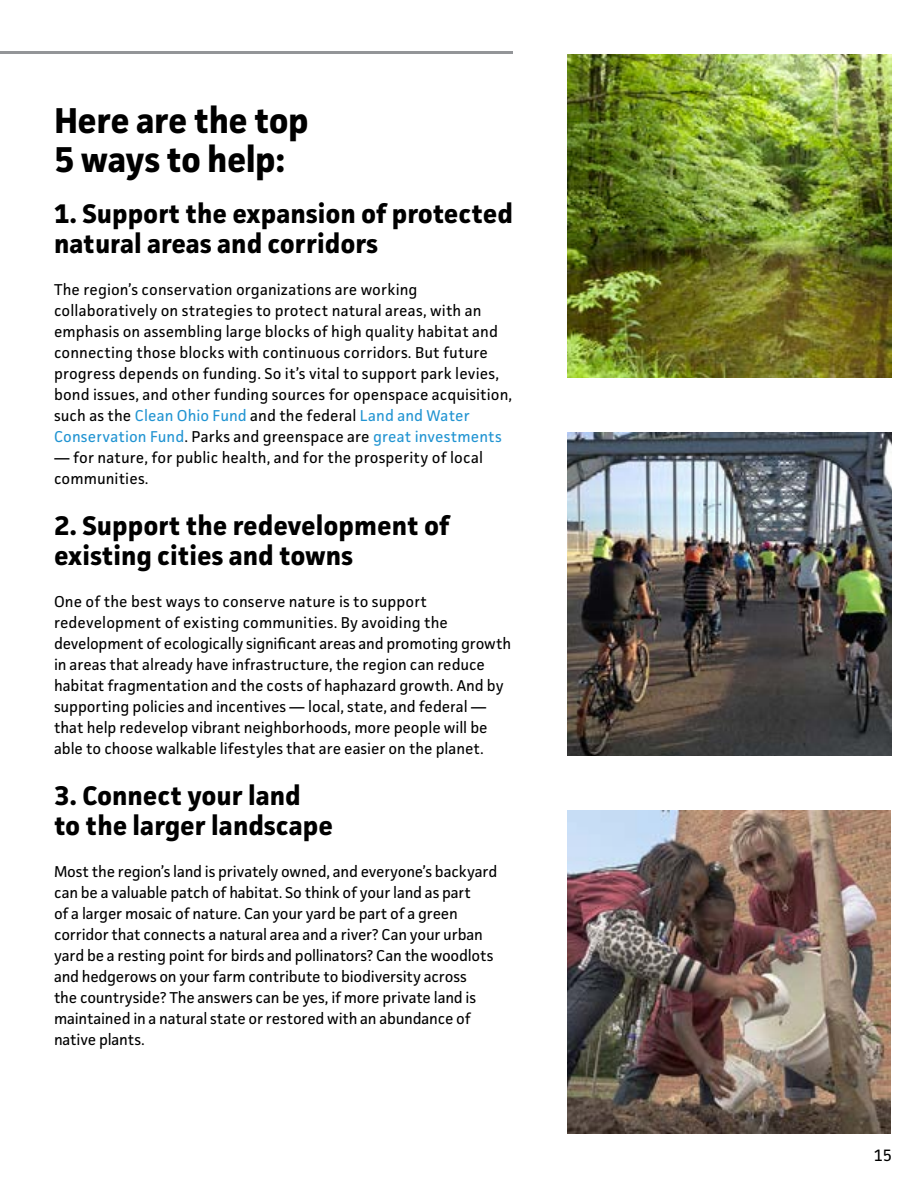
<style>
.page{position:relative;width:918px;height:1188px;background:#fff}
.page>*{position:absolute;margin:0;border:0;box-sizing:border-box;transform-origin:0 0}
.t1{font:700 36px/39px "Facit";letter-spacing:-.015em;color:#000}
.t2{font:700 27px/30px "Facit";color:#000}
.t3{font:16.5px "Facit";color:#000}
.t4{font:15.75px/21px "Facit";color:#000}
.s1{color:#2194d2}
</style>
<div class="page">
<img style="left:567px;top:54px;width:324px;height:324px">
<img style="left:567px;top:432px;width:324px;height:324px">
<img style="left:567px;top:810px;width:324px;height:324px">
<hr style="left:0;top:51px;width:513px;height:3px;background:#939598">
<h1 class="t1" style="left:54px;top:100px;width:256px">Here are the top<br>5 ways to help:</h1>
<h2 class="t2" style="left:54px;top:198px;width:461px">1. Support the expansion of protected natural areas and corridors</h2>
<p class="t4" style="left:54px;top:279px;width:460px">The region’s conservation organizations are working collaboratively on strategies to protect natural areas, with an emphasis on assembling large blocks of high quality habitat and connecting those blocks with continuous corridors. But future progress depends on funding. So it’s vital to support park levies, bond issues, and other funding sources for openspace acquisition, such as the <span class="s1">Clean Ohio Fund</span> and the federal <span class="s1">Land and Water Conservation Fund</span>. Parks and greenspace are <span class="s1">great investments</span></p>
<p class="t4" style="left:54px;top:447px;width:431px">— for nature, for public health, and for the prosperity of local communities.</p>
<h2 class="t2" style="left:54px;top:510px;width:397px">2. Support the redevelopment of existing cities and towns</h2>
<p class="t4" style="left:54px;top:591px;width:459px">One of the best ways to conserve nature is to support redevelopment of existing communities. By avoiding the development of ecologically significant areas and promoting growth in areas that already have infrastructure, the region can reduce habitat fragmentation and the costs of haphazard growth. And by supporting policies and incentives — local, state, and federal — that help redevelop vibrant neighborhoods, more people will be able to choose walkable lifestyles that are easier on the planet.</p>
<h2 class="t2" style="left:54px;top:780px;width:281px">3. Connect your land to the larger landscape</h2>
<p class="t4" style="left:54px;top:861px;width:445px">Most the region’s land is privately owned, and everyone’s backyard can be a valuable patch of habitat. So think of your land as part<br>of a larger mosaic of nature. Can your yard be part of a green corridor that connects a natural area and a river? Can your urban yard be a resting point for birds and pollinators? Can the woodlots and hedgerows on your farm contribute to biodiversity across<br>the countryside? The answers can be yes, if more private land is maintained in a natural state or restored with an abundance of native plants.</p>
<p class="t3" style="left:874px;top:1145px;width:20px">15</p>
</div>
